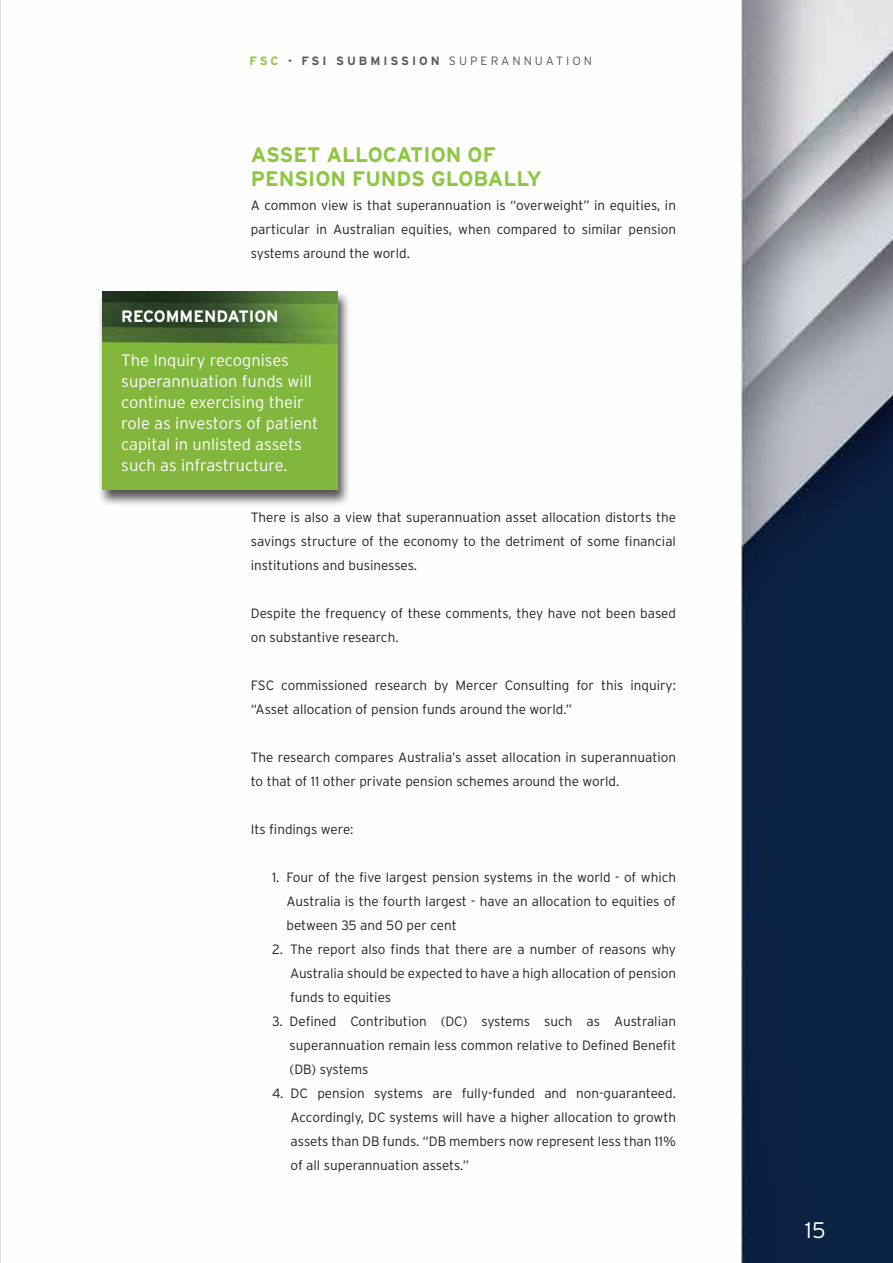
<style>
.page{position:relative;width:893px;height:1263px;background:#fff}
.page>*{position:absolute;margin:0;border:0;box-sizing:border-box;transform-origin:0 0}
.t1{font:300 22.5px "Interstate";color:#fff}
.t2{font:700 21px "Interstate";color:#8dc63f}
.t3{font:300 16.5px/21px "Interstate";color:#fff}
.t4{font:700 16.5px "Interstate";color:#fff}
.t5{font:300 13.5px/24px "Interstate";color:#231f20;text-align:justify}
.t6{font:300 12px "Interstate";letter-spacing:.25em;color:#58595b}
.s1{font-weight:700;color:#8dc63f}
.s2{font-weight:700}
</style>
<div class="page">
<img style="left:741px;top:0;width:152px;height:1263px">
<hr style="left:0;top:0;width:1px;height:1263px;background:#b8babc">
<div style="left:97px;top:290px;width:254px;height:217px;background:#231f20;opacity:.75"></div>
<img style="left:103px;top:291px;width:235px;height:198px">
<p class="t6" style="left:250px;top:53px;width:344px"><span class="s1">FSC</span> • <span class="s2">FSI SUBMISSION</span> SUPERANNUATION</p>
<h2 class="t2" style="left:251px;top:142px;width:133px">ASS ET ALLOCA</h2>
<h2 class="t2" style="left:410px;top:142px;width:26px">TION</h2>
<h2 class="t2" style="left:468px;top:142px;width:15px">OF</h2>
<h2 class="t2" style="left:251px;top:166px;width:42px">PENSION</h2>
<h2 class="t2" style="left:352px;top:166px;width:15px">FUNDS</h2>
<h2 class="t2" style="left:431px;top:166px;width:43px">GLOBA</h2>
<h2 class="t2" style="left:504px;top:166px;width:40px">LLY</h2>
<p class="t5" style="left:251px;top:193px;width:427px">A common view is that superannuation is “overweight” in equities, in particular in Australian equities, when compared to similar pension systems around the world.</p>
<p class="t4" style="left:121px;top:307px;width:159px">RECOMMENDATION</p>
<p class="t3" style="left:121px;top:350px;width:198px">The Inquiry recognises superannuation funds will continue exercising their role as investors of patient capital in unlisted assets such as infrastructure.</p>
<p class="t5" style="left:251px;top:505px;width:427px">There is also a view that superannuation asset allocation distorts the savings structure of the economy to the detriment of some financial institutions and businesses.</p>
<p class="t5" style="left:251px;top:601px;width:427px">Despite the frequency of these comments, they have not been based on substantive research.</p>
<p class="t5" style="left:251px;top:673px;width:427px">FSC commissioned research by Mercer Consulting for this inquiry: “Asset allocation of pension funds around the world.”</p>
<p class="t5" style="left:251px;top:745px;width:427px">The research compares Australia’s asset allocation in superannuation to that of 11 other private pension schemes around the world.</p>
<p class="t5" style="left:251px;top:817px;width:104px">Its findings were:</p>
<p class="t5" style="left:287px;top:865px;width:391px;text-indent:-14px">1. Four of the five largest pension systems in the world - of which Australia is the fourth largest - have an allocation to equities of between 35 and 50 per cent</p>
<p class="t5" style="left:290px;top:937px;width:387px;text-indent:-18px">2. The report also finds that there are a number of reasons why Australia should be expected to have a high allocation of pension funds to equities</p>
<p class="t5" style="left:290px;top:1009px;width:388px;text-indent:-18px">3. Defined Contribution (DC) systems such as Australian superannuation remain less common relative to Defined Benefit (DB) systems</p>
<p class="t5" style="left:291px;top:1081px;width:387px;text-indent:-18px">4. DC pension systems are fully-funded and non-guaranteed.<br>Accordingly, DC systems will have a higher allocation to growth assets than DB funds. “DB members now represent less than 11% of all superannuation assets.”</p>
<h1 class="t1" style="left:805px;top:1217px;width:22px">15</h1>
</div>
